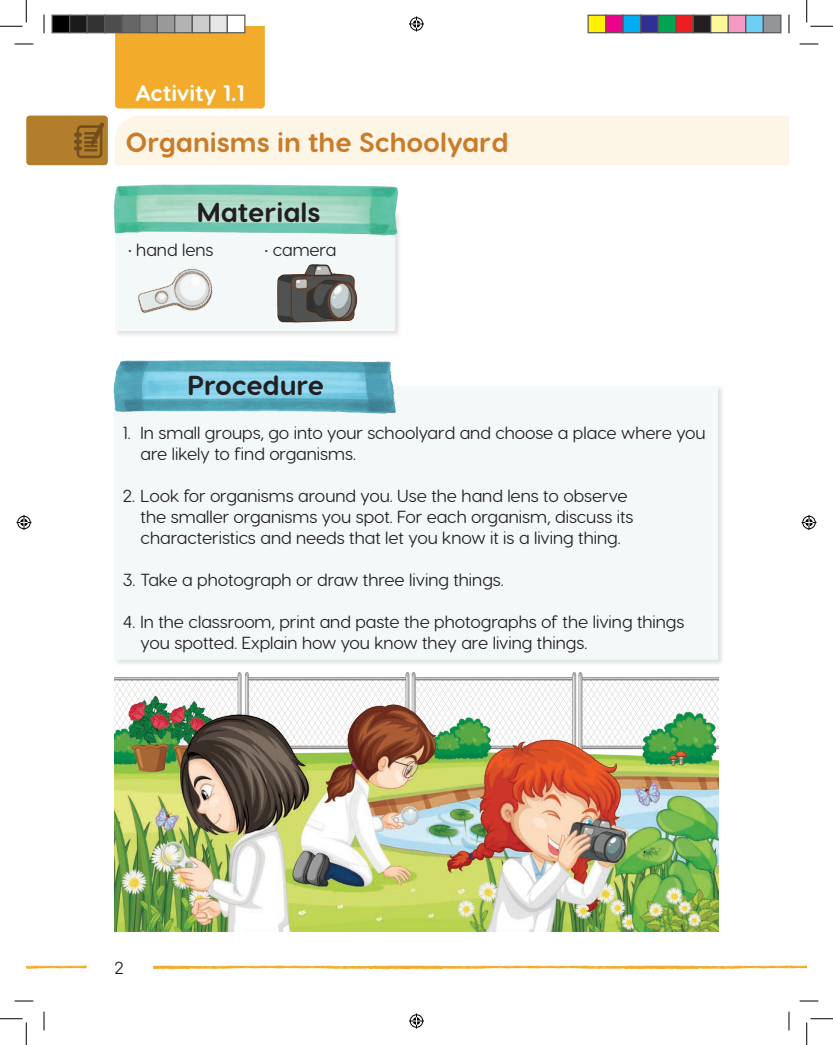
<style>
.page{position:relative;width:833px;height:1045px;background:#fff}
.page>*{position:absolute;margin:0;border:0;box-sizing:border-box;transform-origin:0 0}
.t1{font:700 27.5px "Visby Round CF";color:#c97c29}
.t2{font:700 27.5px "Visby Round CF";letter-spacing:-.005em;color:#231f20}
.t3{font:700 22.5px "Visby Round CF";color:#fff}
.regular_paragraph{font:17.5px/21px "Visby Round CF";color:#231f20}
</style>
<div class="page">
<div style="left:115px;top:116px;width:673px;height:49px;background:#fdf5e6"></div>
<div style="left:26px;top:116px;width:82px;height:49px;background:#b37e2b;border-radius:4px"></div>
<div style="left:115px;top:26px;width:150px;height:82px;background:#f3ab2b"></div>
<svg style="left:74px;top:122px;width:30px;height:36px"></svg>
<div style="left:113px;top:210px;width:288px;height:127px;background:#231f20;opacity:.13"></div>
<div style="left:115px;top:211px;width:279px;height:120px;background:#f3f8f8"></div>
<img style="left:113px;top:184px;width:288px;height:58px">
<div style="left:113px;top:384px;width:611px;height:282px;background:#231f20;opacity:.13"></div>
<div style="left:115px;top:386px;width:602px;height:273px;background:#f3f8f8"></div>
<img style="left:113px;top:360px;width:286px;height:56px">
<img style="left:125px;top:268px;width:100px;height:69px">
<img style="left:277px;top:264px;width:81px;height:59px">
<img style="left:114px;top:672px;width:603px;height:259px">
<svg style="left:153px;top:965px;width:653px;height:4px;background:#f6c774"></svg>
<svg style="left:26px;top:965px;width:60px;height:4px"></svg>
<svg style="left:15px;top:43px;width:18px;height:2px"></svg>
<svg style="left:799px;top:43px;width:18px;height:2px"></svg>
<svg style="left:15px;top:1000px;width:18px;height:1px"></svg>
<svg style="left:799px;top:1000px;width:18px;height:1px"></svg>
<svg style="left:43px;top:15px;width:2px;height:18px"></svg>
<svg style="left:43px;top:1011px;width:2px;height:19px"></svg>
<svg style="left:788px;top:15px;width:1px;height:18px"></svg>
<svg style="left:788px;top:1011px;width:1px;height:19px"></svg>
<svg style="left:0;top:0;width:27px;height:27px"></svg>
<svg style="left:0;top:1018px;width:27px;height:27px"></svg>
<svg style="left:806px;top:0;width:26px;height:27px"></svg>
<svg style="left:806px;top:1018px;width:26px;height:27px"></svg>
<svg style="left:409px;top:16px;width:15px;height:15px"></svg>
<svg style="left:409px;top:1013px;width:15px;height:15px"></svg>
<svg style="left:16px;top:515px;width:15px;height:15px"></svg>
<svg style="left:801px;top:515px;width:15px;height:15px"></svg>
<div style="left:52px;top:15px;width:18px;height:18px;background:#000"></div>
<div style="left:51px;top:15px;width:19px;height:18px;border:1px solid #595959"></div>
<div style="left:70px;top:15px;width:17px;height:18px;background:#1a1a1a"></div>
<div style="left:69px;top:15px;width:19px;height:18px;border:1px solid #595959"></div>
<div style="left:87px;top:15px;width:18px;height:18px;background:#333"></div>
<div style="left:86px;top:15px;width:19px;height:18px;border:1px solid #595959"></div>
<div style="left:105px;top:15px;width:17px;height:18px;background:#4d4d4d"></div>
<div style="left:104px;top:15px;width:19px;height:18px;border:1px solid #595959"></div>
<div style="left:122px;top:15px;width:18px;height:18px;background:#666"></div>
<div style="left:121px;top:15px;width:19px;height:18px;border:1px solid #595959"></div>
<div style="left:140px;top:15px;width:17px;height:18px;background:#808080"></div>
<div style="left:139px;top:15px;width:19px;height:18px;border:1px solid #595959"></div>
<div style="left:157px;top:15px;width:18px;height:18px;background:#999"></div>
<div style="left:156px;top:15px;width:19px;height:18px;border:1px solid #595959"></div>
<div style="left:175px;top:15px;width:17px;height:18px;background:#b3b3b3"></div>
<div style="left:174px;top:15px;width:19px;height:18px;border:1px solid #595959"></div>
<div style="left:192px;top:15px;width:18px;height:18px;background:#ccc"></div>
<div style="left:191px;top:15px;width:19px;height:18px;border:1px solid #595959"></div>
<div style="left:210px;top:15px;width:17px;height:18px;background:#e6e6e6"></div>
<div style="left:209px;top:15px;width:19px;height:18px;border:1px solid #595959"></div>
<div style="left:227px;top:15px;width:18px;height:18px;background:#fff"></div>
<div style="left:226px;top:15px;width:19px;height:18px;border:1px solid #595959"></div>
<div style="left:587px;top:15px;width:18px;height:18px;background:#fff101"></div>
<div style="left:587px;top:15px;width:19px;height:18px;border:1px solid #595959"></div>
<div style="left:605px;top:15px;width:17px;height:18px;background:#ed028c"></div>
<div style="left:604px;top:15px;width:19px;height:18px;border:1px solid #595959"></div>
<div style="left:622px;top:15px;width:18px;height:18px;background:#00aeef"></div>
<div style="left:622px;top:15px;width:19px;height:18px;border:1px solid #595959"></div>
<div style="left:640px;top:15px;width:17px;height:18px;background:#2e3092"></div>
<div style="left:639px;top:15px;width:19px;height:18px;border:1px solid #595959"></div>
<div style="left:657px;top:15px;width:18px;height:18px;background:#00a54f"></div>
<div style="left:657px;top:15px;width:19px;height:18px;border:1px solid #595959"></div>
<div style="left:675px;top:15px;width:17px;height:18px;background:#ee1d23"></div>
<div style="left:674px;top:15px;width:19px;height:18px;border:1px solid #595959"></div>
<div style="left:692px;top:15px;width:18px;height:18px;background:#231f20"></div>
<div style="left:692px;top:15px;width:19px;height:18px;border:1px solid #595959"></div>
<div style="left:710px;top:15px;width:17px;height:18px;background:#fff79a"></div>
<div style="left:709px;top:15px;width:19px;height:18px;border:1px solid #595959"></div>
<div style="left:727px;top:15px;width:18px;height:18px;background:#f499c2"></div>
<div style="left:727px;top:15px;width:19px;height:18px;border:1px solid #595959"></div>
<div style="left:745px;top:15px;width:17px;height:18px;background:#6bcff6"></div>
<div style="left:744px;top:15px;width:19px;height:18px;border:1px solid #595959"></div>
<div style="left:762px;top:15px;width:18px;height:18px;background:#939598"></div>
<div style="left:762px;top:15px;width:19px;height:18px;border:1px solid #595959"></div>
<p class="t3" style="left:135px;top:78px;width:111px">Activity 1.1</p>
<p class="t1" style="left:125px;top:125px;width:384px">Organisms in the Schoolyard</p>
<p class="t2" style="left:197px;top:195px;width:125px">Materials</p>
<p class="regular_paragraph" style="left:128px;top:239px;width:87px">• hand lens</p>
<p class="regular_paragraph" style="left:264px;top:239px;width:73px">• camera</p>
<p class="t2" style="left:187px;top:367px;width:138px">Procedure</p>
<p class="regular_paragraph" style="left:140px;top:422px;width:566px;text-indent:-18px">1. In small groups, go into your schoolyard and choose a place where you are likely to find organisms.</p>
<p class="regular_paragraph" style="left:140px;top:485px;width:494px;text-indent:-18px">2. Look for organisms around you. Use the hand lens to observe the smaller organisms you spot. For each organism, discuss its characteristics and needs that let you know it is a living thing.</p>
<p class="regular_paragraph" style="left:123px;top:569px;width:382px">3. Take a photograph or draw three living things.</p>
<p class="regular_paragraph" style="left:140px;top:611px;width:545px;text-indent:-18px">4. In the classroom, print and paste the photographs of the living things you spotted. Explain how you know they are living things.</p>
<p class="regular_paragraph" style="left:114px;top:957px;width:11px">2</p>
</div>
